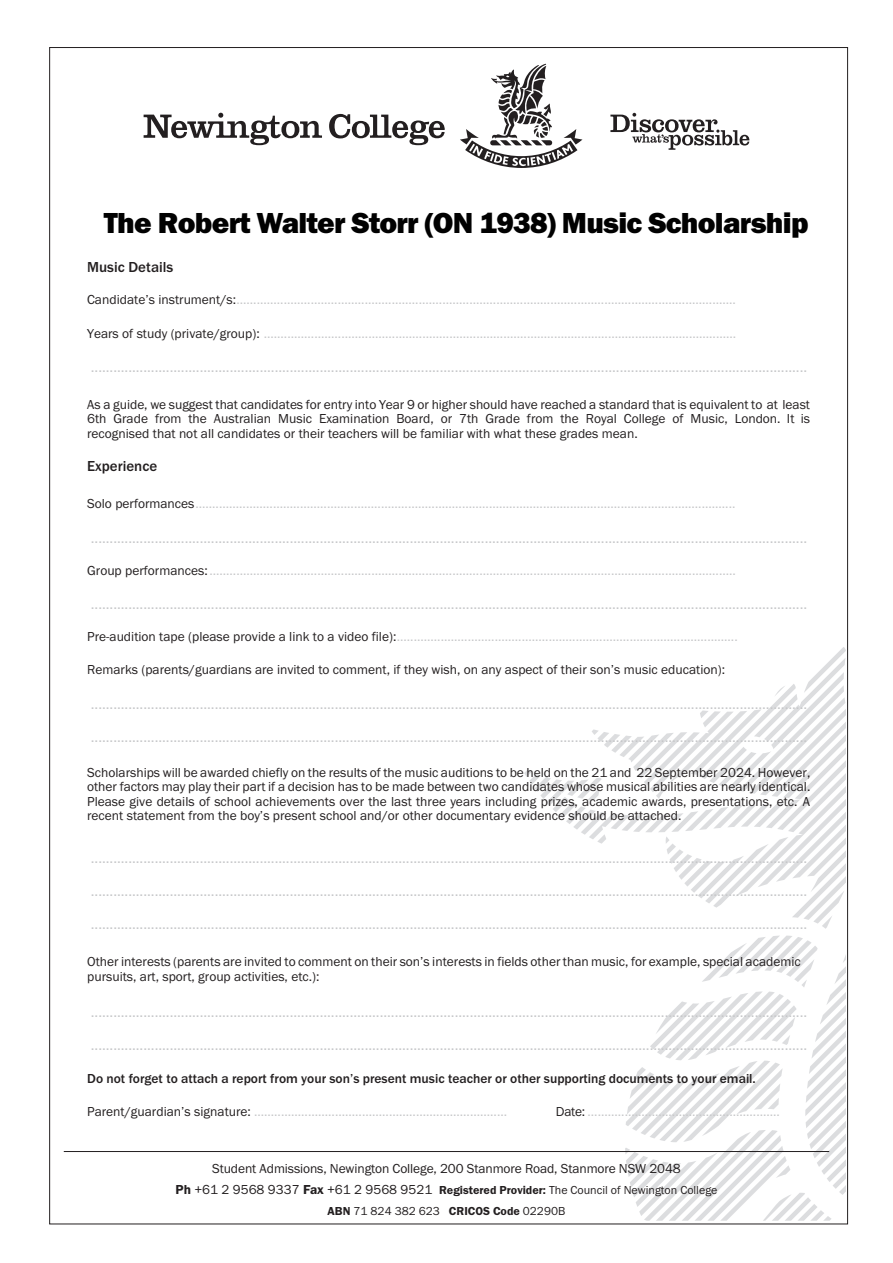
<style>
.page{position:relative;width:893px;height:1263px;background:#fff}
.page>*{position:absolute;margin:0;border:0;box-sizing:border-box;transform-origin:0 0}
.t1{font:30px "Franklin Gothic FS Hvy";letter-spacing:-.025em;color:#010101}
.Body_Text{font:15px "Franklin Gothic FS";color:#c7c8ca}
.Body_Text-2{font:500 15px "Franklin Gothic FS";color:#231f20}
.Body_Text-3{font:13.5px "Franklin Gothic FS";color:#c7c8ca}
.Body_Text-4{font:13.5px/14.9px "Franklin Gothic FS";color:#231f20}
.Body_Text-5{font:500 13.5px "Franklin Gothic FS";color:#231f20}
.APPLICATION_TEXT{font:13.5px "Franklin Gothic FS";letter-spacing:-.01em;color:#231f20}
.APPLICATION_TEXT-2{font:12px/20.7px "Franklin Gothic FS";color:#231f20;text-align:center}
.s1{color:#231f20}
.s2{font-weight:600;font-size:13.5px}
.s3{font-size:13.5px}
.s4{font-weight:600}
</style>
<div class="page">
<svg style="left:524px;top:647px;width:321px;height:574px"></svg>
<hr style="left:64px;top:1151px;width:765px;height:1px;background:#231f20">
<svg style="left:610px;top:113px;width:139px;height:37px"></svg>
<svg style="left:144px;top:113px;width:301px;height:32px"></svg>
<svg style="left:460px;top:64px;width:122px;height:104px"></svg>
<p class="t1" style="left:104px;top:205px;width:706px">The Robert Walter Storr (ON 1938) Music Scholarship</p>
<p class="Body_Text-2" style="left:87px;top:259px;width:88px">Music Details</p>
<p class="Body_Text-3" style="left:87px;top:292px;width:650px"><span class="s1">Candidate’s instrument/s:</span>....................................................................................................................................................</p>
<p class="Body_Text-3" style="left:87px;top:326px;width:651px"><span class="s1">Years of study (private/group):</span> ............................................................................................................................................</p>
<p class="Body_Text" style="left:91px;top:359px;width:718px">...............................................................................................................................................................................................</p>
<p class="Body_Text-4" style="left:87px;top:397px;width:724px;text-align:justify">As a guide, we suggest that candidates for entry into Year 9 or higher should have reached a standard that is equivalent to at least 6th Grade from the Australian Music Examination Board, or 7th Grade from the Royal College of Music, London. It is recognised that not all candidates or their teachers will be familiar with what these grades mean.</p>
<p class="Body_Text-2" style="left:87px;top:458px;width:72px">Experience</p>
<p class="Body_Text-3" style="left:87px;top:496px;width:650px"><span class="s1">Solo performances</span>................................................................................................................................................................</p>
<p class="Body_Text" style="left:91px;top:529px;width:718px">...............................................................................................................................................................................................</p>
<p class="Body_Text-3" style="left:87px;top:563px;width:650px"><span class="s1">Group performances:</span>............................................................................................................................................................</p>
<p class="Body_Text" style="left:91px;top:596px;width:718px">...............................................................................................................................................................................................</p>
<p class="Body_Text-3" style="left:87px;top:629px;width:652px"><span class="s1">Pre-audition tape (please provide a link to a video file):</span> .....................................................................................................</p>
<p class="Body_Text-4" style="left:87px;top:663px;width:639px">Remarks (parents/guardians are invited to comment, if they wish, on any aspect of their son’s music education):</p>
<p class="Body_Text" style="left:91px;top:695px;width:718px">...............................................................................................................................................................................................</p>
<p class="Body_Text" style="left:91px;top:729px;width:718px">...............................................................................................................................................................................................</p>
<p class="Body_Text-4" style="left:87px;top:765px;width:725px;line-height:13.8px">Scholarships will be awarded chiefly on the results of the music auditions to be held on the 21 and 22 September 2024. However, other factors may play their part if a decision has to be made between two candidates whose musical abilities are nearly identical.</p>
<p class="Body_Text-4" style="left:87px;top:795px;width:725px;line-height:13.8px">Please give details of school achievements over the last three years including prizes, academic awards, presentations, etc. A recent statement from the boy’s present school and/or other documentary evidence should be attached.</p>
<p class="Body_Text" style="left:91px;top:849px;width:718px">...............................................................................................................................................................................................</p>
<p class="Body_Text" style="left:91px;top:882px;width:718px">...............................................................................................................................................................................................</p>
<p class="Body_Text" style="left:91px;top:916px;width:718px">...............................................................................................................................................................................................</p>
<p class="Body_Text-4" style="left:87px;top:954px;width:715px">Other interests (parents are invited to comment on their son’s interests in fields other than music, for example, special academic pursuits, art, sport, group activities, etc.):</p>
<p class="Body_Text" style="left:91px;top:1003px;width:718px">...............................................................................................................................................................................................</p>
<p class="Body_Text" style="left:91px;top:1037px;width:718px">...............................................................................................................................................................................................</p>
<p class="Body_Text-5" style="left:87px;top:1071px;width:670px">Do not forget to attach a report from your son’s present music teacher or other supporting documents to your email.</p>
<p class="Body_Text-3" style="left:87px;top:1104px;width:421px"><span class="s1">Parent/guardian’s signature:</span> ...........................................................................</p>
<p class="Body_Text-3" style="left:556px;top:1104px;width:226px"><span class="s1">Date:</span> .........................................................</p>
<p class="APPLICATION_TEXT" style="left:212px;top:1161px;width:470px">Student Admissions, Newington College, 200 Stanmore Road, Stanmore NSW 2048</p>
<p class="APPLICATION_TEXT-2" style="left:176px;top:1180px;width:543px"><span class="s2">Ph</span> <span class="s3">+61 2 9568 9337</span> <span class="s2">Fax</span> <span class="s3">+61 2 9568 9521</span> <span class="s4">Registered Provider:</span> The Council of Newington College<br><span class="s4">ABN</span> 71 824 382 623 <span class="s4">CRICOS Code</span> 02290B</p>
</div>
